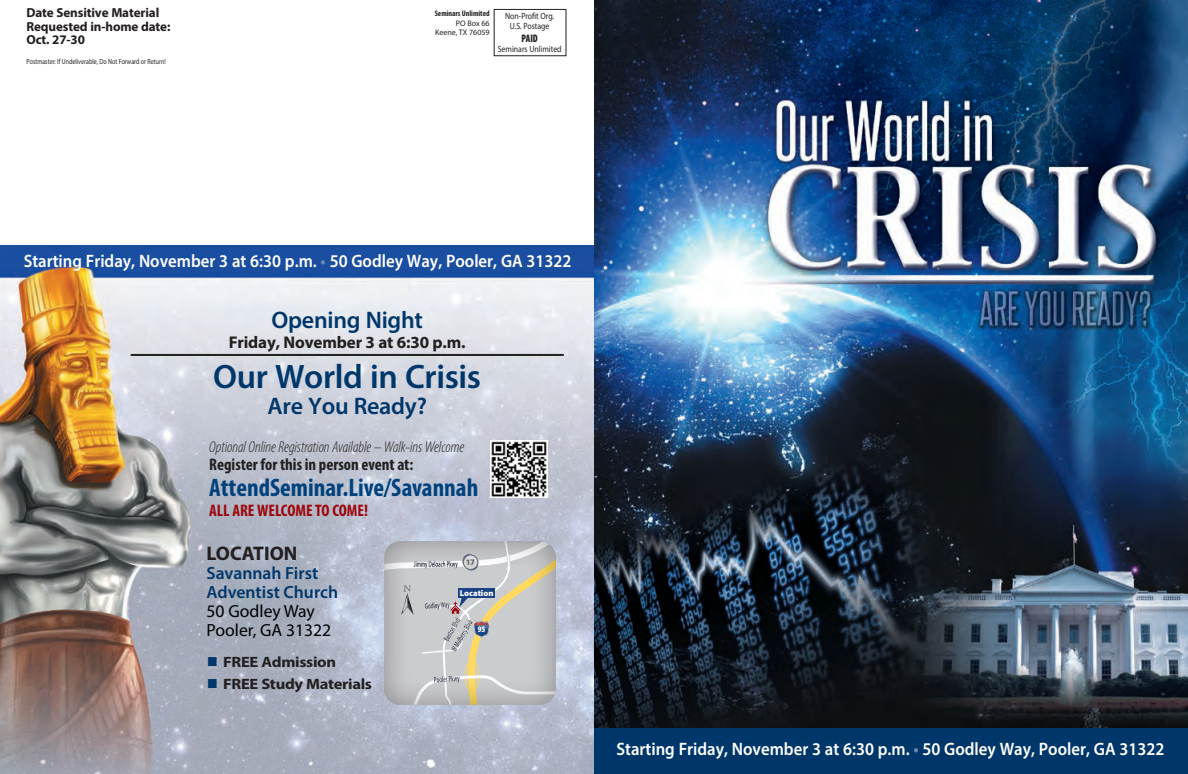
<style>
.page{position:relative;width:1188px;height:774px;background:#fff}
.page>*{position:absolute;margin:0;border:0;box-sizing:border-box;transform-origin:0 0}
.t1{font:600 34px "Myriad Pro";letter-spacing:-.01em;color:#00376b}
.t2{font:700 condensed 25.4px "Myriad Pro";color:#00427d}
.t3{font:600 24px "Myriad Pro";letter-spacing:-.01em;color:#00376b}
.t4{font:700 19.7px "Myriad Pro";color:#231f20}
.t5{font:600 18px "Myriad Pro";color:#fff;scale:.93 1}
.t6{font:600 17.6px/18.9px "Myriad Pro";color:#00376b}
.t7{font:17.6px "Myriad Pro";color:#000}
.t8{font:700 17px "Myriad Pro";letter-spacing:-.01em;color:#231f20}
.t9{font:700 condensed 16.8px "Myriad Pro";color:#231f20}
.t10{font:700 condensed 16.8px "Myriad Pro";color:#9d070d}
.t11{font:italic 300 condensed 15.7px "Myriad Pro";color:#231f20}
.t12{font:700 15px "Myriad Pro";letter-spacing:-.02em;color:#231f20;scale:1.1 1}
.t13{font:700 13.1px "Myriad Pro";letter-spacing:-.01em;color:#231f20}
.t14{font:900 condensed 11px "Myriad Pro";color:#231f20;scale:.87 1}
.t15{font:9px "Myriad Pro";color:#231f20;scale:.87 1}
.t16{font:900 8.5px "Myriad Pro";color:#fff}
.t17{font:900 8.5px "Myriad Pro";color:#fff;scale:.8 1}
.t18{font:900 8.5px "Myriad Pro";color:#636366;scale:.9 1}
.t19{font:8px "Myriad Pro";color:#231f20}
.t20{font:700 condensed 8px "Myriad Pro";color:#231f20}
.t21{font:7.5px "Myriad Pro";color:#231f20;scale:.8 1}
.s1{color:#6f88af}
.s2{color:#00376b}
</style>
<div class="page">
<img style="left:594px;top:0;width:594px;height:728px">
<div style="left:594px;top:728px;width:594px;height:46px;background:#00376b"></div>
<img style="left:0;top:246px;width:594px;height:528px">
<hr style="left:131px;top:354px;width:433px;height:2px;background:#231f20">
<div style="left:383px;top:540px;width:174px;height:165px;background:#231f20;opacity:.4"></div>
<img style="left:490px;top:441px;width:58px;height:57px">
<div style="left:494px;top:9px;width:73px;height:47px;border:1px solid #231f20"></div>
<p class="t13" style="left:26px;top:4px;width:134px">Date Sensitive Material</p>
<p class="t13" style="left:26px;top:18px;width:146px">Requested in-home date:</p>
<p class="t13" style="left:26px;top:31px;width:60px">Oct. 27-30</p>
<p class="t21" style="left:27px;top:56px;width:176px">Postmaster: If Undeliverable, Do Not Forward or Return!</p>
<p class="t20" style="left:435px;top:8px;width:56px">Seminars Unlimited</p>
<p class="t19" style="left:456px;top:18px;width:35px">PO Box 66</p>
<p class="t19" style="left:435px;top:28px;width:56px">Keene, TX 76059</p>
<p class="t15" style="left:505px;top:10px;width:58px">Non-Profit Org.</p>
<p class="t15" style="left:510px;top:21px;width:47px">U.S. Postage</p>
<p class="t14" style="left:522px;top:32px;width:20px">PAID</p>
<p class="t15" style="left:498px;top:44px;width:75px">Seminars Unlimited</p>
<p class="t5" style="left:24px;top:250px;width:591px">Starting Friday, November 3 at 6:30 p.m. <span class="s1">•</span> 50 Godley Way, Pooler, GA 31322</p>
<p class="t3" style="left:271px;top:305px;width:153px">Opening Night</p>
<p class="t8" style="left:229px;top:331px;width:239px">Friday, November 3 at 6:30 p.m.</p>
<p class="t1" style="left:213px;top:355px;width:269px">Our World in Crisis</p>
<p class="t3" style="left:268px;top:391px;width:161px">Are You Ready?</p>
<p class="t11" style="left:209px;top:438px;width:257px">Optional Online Registration Available – Walk-ins Welcome</p>
<p class="t9" style="left:209px;top:454px;width:206px">Register for this in person event at:</p>
<p class="t2" style="left:209px;top:471px;width:271px">AttendSeminar.Live/Savannah</p>
<p class="t10" style="left:209px;top:500px;width:160px">ALL ARE WELCOME TO COME!</p>
<p class="t4" style="left:207px;top:541px;width:92px">LOCATION</p>
<p class="t6" style="left:207px;top:563px;width:133px">Savannah First<br>Adventist Church</p>
<p class="t7" style="left:207px;top:600px;width:110px">50 Godley Way</p>
<p class="t7" style="left:207px;top:619px;width:126px">Pooler, GA 31322</p>
<p class="t12" style="left:208px;top:652px;width:118px"><span class="s2">■</span> FREE Admission</p>
<p class="t12" style="left:208px;top:674px;width:151px"><span class="s2">■</span> FREE Study Materials</p>
<p class="t18" style="left:466px;top:556px;width:11px">17</p>
<p class="t16" style="left:460px;top:588px;width:35px">Location</p>
<p class="t17" style="left:478px;top:624px;width:11px">95</p>
<p class="t5" style="left:617px;top:737px;width:591px">Starting Friday, November 3 at 6:30 p.m. <span class="s1">•</span> 50 Godley Way, Pooler, GA 31322</p>
</div>
